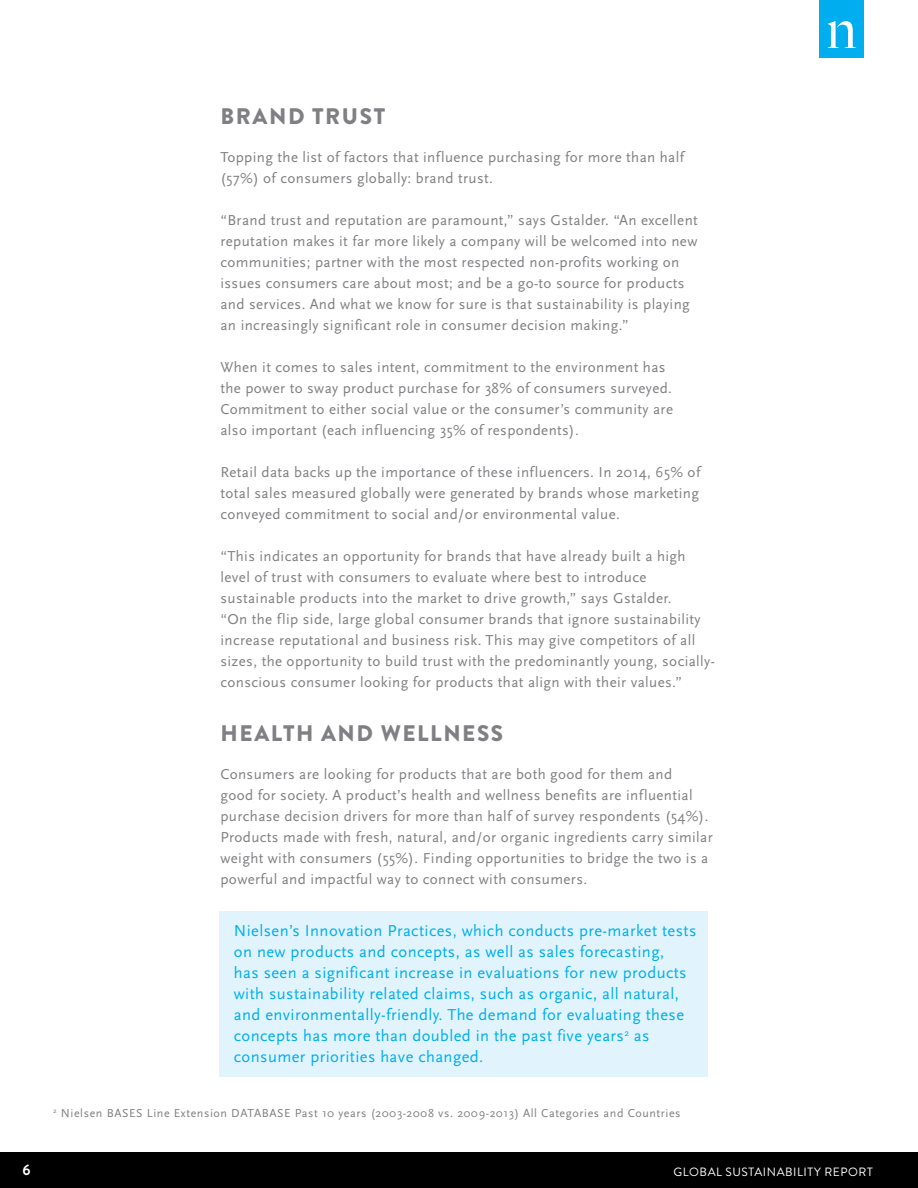
<style>
.page{position:relative;width:918px;height:1188px;background:#fff}
.page>*{position:absolute;margin:0;border:0;box-sizing:border-box;transform-origin:0 0}
.t1{font:900 22.5px "Brandon Grotesque";letter-spacing:.07em;color:#807f83}
.t2{font:16.5px/21px "Scala Sans OT";letter-spacing:.025em;color:#00aeef}
.t3{font:15px/21px "Scala Sans OT";letter-spacing:.025em;color:#807f83}
.t4{font:700 15px "Brandon Grotesque";color:#fff}
.t5{font:12px "Scala Sans OT";letter-spacing:.05em;color:#807f83}
.t6{font:12px "Brandon Grotesque";letter-spacing:.045em;color:#fff}
</style>
<div class="page">
<div style="left:0;top:1152px;width:918px;height:36px;background:#000"></div>
<div style="left:820px;top:0;width:44px;height:57px;background:#00aeef"></div>
<svg style="left:828px;top:21px;width:28px;height:27px"></svg>
<div style="left:220px;top:911px;width:488px;height:166px;background:#e1f4fd"></div>
<h1 class="t1" style="left:221px;top:101px;width:166px">BRAN D TRUST</h1>
<p class="t3" style="left:220px;top:147px;width:465px">Topping the list of factors that influence purchasing for more than half (57%) of consumers globally: brand trust.</p>
<p class="t3" style="left:220px;top:210px;width:479px">“Brand trust and reputation are paramount,” says Gstalder. “An excellent reputation makes it far more likely a company will be welcomed into new communities; partner with the most respected non-profits working on issues consumers care about most; and be a go-to source for products and services. And what we know for sure is that sustainability is playing an increasingly significant role in consumer decision making.”</p>
<p class="t3" style="left:220px;top:357px;width:454px">When it comes to sales intent, commitment to the environment has the power to sway product purchase for 38% of consumers surveyed.<br>Commitment to either social value or the consumer’s community are also important (each influencing 35% of respondents).</p>
<p class="t3" style="left:220px;top:462px;width:481px;text-align:justify">Retail data backs up the importance of these influencers. In 2014, 65% of total sales measured globally were generated by brands whose marketing conveyed commitment to social and/or environmental value.</p>
<p class="t3" style="left:220px;top:546px;width:496px">“This indicates an opportunity for brands that have already built a high level of trust with consumers to evaluate where best to introduce sustainable products into the market to drive growth,” says Gstalder.<br>“On the flip side, large global consumer brands that ignore sustainability increase reputational and business risk. This may give competitors of all sizes, the opportunity to build trust with the predominantly young, socially&shy;conscious consumer looking for products that align with their values.”</p>
<h1 class="t1" style="left:221px;top:718px;width:284px">H EALTH AN D WELLN ESS</h1>
<p class="t3" style="left:220px;top:764px;width:494px">Consumers are looking for products that are both good for them and<br>good for society. A product’s health and wellness benefits are influential purchase decision drivers for more than half of survey respondents (54%).<br>Products made with fresh, natural, and/or organic ingredients carry similar weight with consumers (55%). Finding opportunities to bridge the two is a powerful and impactful way to connect with consumers.</p>
<p class="t2" style="left:234px;top:921px;width:464px">Nielsen’s Innovation Practices, which conducts pre-market tests on new products and concepts, as well as sales forecasting,<br>has seen a significant increase in evaluations for new products with sustainability related claims, such as organic, all natural, and environmentally-friendly. The demand for evaluating these concepts has more than doubled in the past five years<sup>2</sup> as consumer priorities have changed.</p>
<p class="t5" style="left:53px;top:1107px;width:629px"><sup>2</sup> Nielsen BASES Line Extension DATABASE Past 10 years (2003-2008 vs. 2009-2013) All Categories and Countries</p>
<p class="t4" style="left:22px;top:1160px;width:10px">6</p>
<p class="t6" style="left:674px;top:1163px;width:201px">GLOBAL SUSTAINABILITY REPORT</p>
</div>
